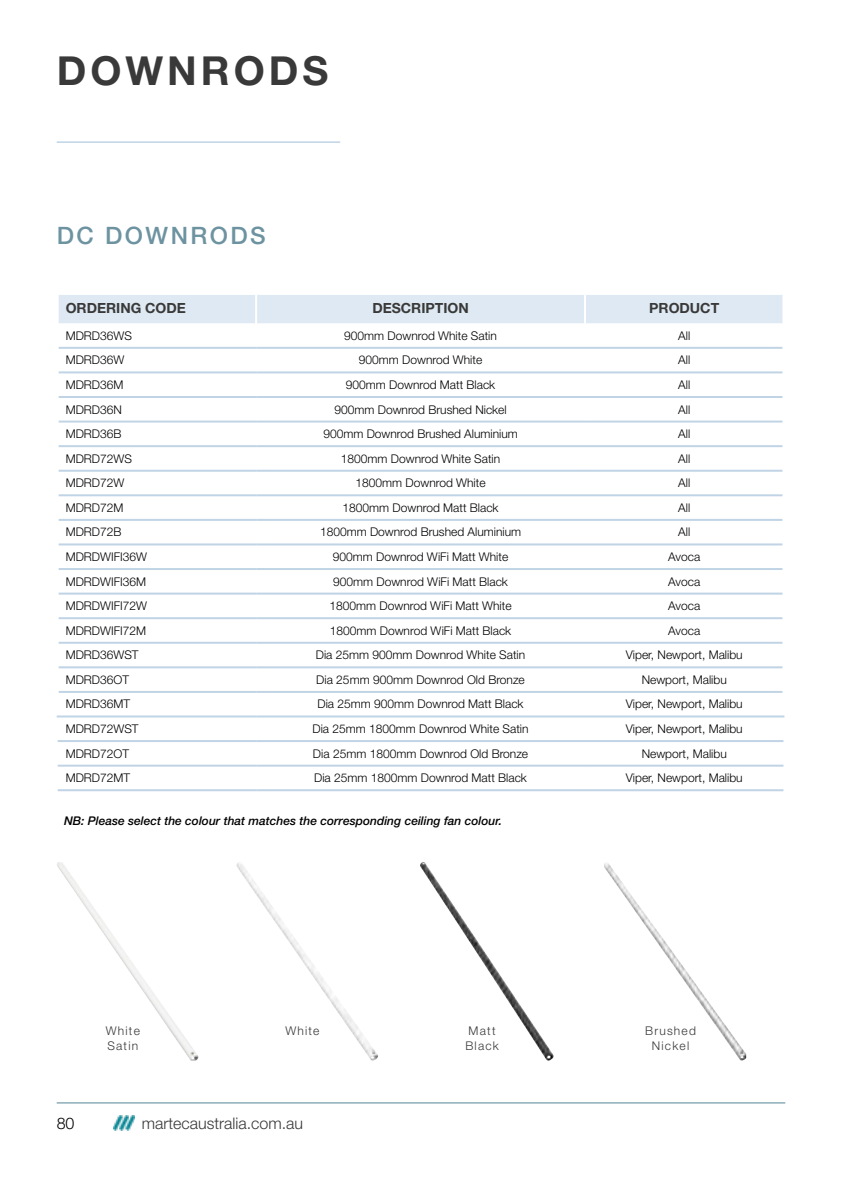
<style>
.page{position:relative;width:842px;height:1191px;background:#fff}
.page>*{position:absolute;margin:0;border:0;box-sizing:border-box;transform-origin:0 0}
.t1{font:700 40px "Helvetica Neue LT Std";letter-spacing:.1em;color:#393939}
.t2{font:500 24px "Helvetica Neue LT Std";letter-spacing:.1em;color:#6d93a1}
.t3{font:300 16px "Helvetica Neue LT Std";color:#393939}
.t4{font:300 16px "Helvetica Neue LT Std";color:#000}
.t5{font:700 14px "Helvetica Neue LT Std";color:#393939}
.t6{font:300 12px "Helvetica Neue LT Std";color:#000}
.t7{font:italic 500 12px "Helvetica Neue LT Std";color:#000}
.t8{font:300 12px/14.4px "Helvetica Neue LT Std";letter-spacing:.1em;color:#393939}
</style>
<div class="page">
<hr style="left:57px;top:141px;width:283px;height:2px;background:#c0d4e6">
<hr style="left:57px;top:1102px;width:728px;height:1px;background:#538595">
<img style="left:113px;top:1115px;width:21px;height:15px">
<div style="left:59px;top:295px;width:723px;height:28px;background:#dfe9f3"></div>
<hr style="left:255px;top:295px;width:2px;height:28px;background:#fff">
<hr style="left:584px;top:295px;width:2px;height:28px;background:#fff">
<hr style="left:59px;top:347px;width:197px;height:2px;background:#c0d4e6">
<hr style="left:59px;top:371px;width:197px;height:2px;background:#c0d4e6">
<hr style="left:59px;top:396px;width:197px;height:2px;background:#c0d4e6">
<hr style="left:256px;top:347px;width:329px;height:2px;background:#c0d4e6">
<hr style="left:256px;top:371px;width:329px;height:2px;background:#c0d4e6">
<hr style="left:256px;top:396px;width:329px;height:2px;background:#c0d4e6">
<hr style="left:585px;top:347px;width:197px;height:2px;background:#c0d4e6">
<hr style="left:585px;top:371px;width:197px;height:2px;background:#c0d4e6">
<hr style="left:585px;top:396px;width:197px;height:2px;background:#c0d4e6">
<hr style="left:59px;top:420px;width:197px;height:2px;background:#c0d4e6">
<hr style="left:256px;top:420px;width:329px;height:2px;background:#c0d4e6">
<hr style="left:585px;top:420px;width:197px;height:2px;background:#c0d4e6">
<hr style="left:59px;top:445px;width:197px;height:2px;background:#c0d4e6">
<hr style="left:256px;top:445px;width:329px;height:2px;background:#c0d4e6">
<hr style="left:585px;top:445px;width:197px;height:2px;background:#c0d4e6">
<hr style="left:59px;top:470px;width:197px;height:2px;background:#c0d4e6">
<hr style="left:59px;top:494px;width:197px;height:2px;background:#c0d4e6">
<hr style="left:59px;top:519px;width:197px;height:2px;background:#c0d4e6">
<hr style="left:256px;top:470px;width:329px;height:2px;background:#c0d4e6">
<hr style="left:256px;top:494px;width:329px;height:2px;background:#c0d4e6">
<hr style="left:256px;top:519px;width:329px;height:2px;background:#c0d4e6">
<hr style="left:585px;top:470px;width:197px;height:2px;background:#c0d4e6">
<hr style="left:585px;top:494px;width:197px;height:2px;background:#c0d4e6">
<hr style="left:585px;top:519px;width:197px;height:2px;background:#c0d4e6">
<hr style="left:59px;top:543px;width:197px;height:2px;background:#c0d4e6">
<hr style="left:59px;top:568px;width:197px;height:2px;background:#c0d4e6">
<hr style="left:256px;top:543px;width:329px;height:2px;background:#c0d4e6">
<hr style="left:256px;top:568px;width:329px;height:2px;background:#c0d4e6">
<hr style="left:585px;top:543px;width:197px;height:2px;background:#c0d4e6">
<hr style="left:585px;top:568px;width:197px;height:2px;background:#c0d4e6">
<hr style="left:59px;top:592px;width:197px;height:2px;background:#c0d4e6">
<hr style="left:256px;top:592px;width:329px;height:2px;background:#c0d4e6">
<hr style="left:585px;top:592px;width:197px;height:2px;background:#c0d4e6">
<hr style="left:59px;top:617px;width:197px;height:2px;background:#c0d4e6">
<hr style="left:256px;top:617px;width:329px;height:2px;background:#c0d4e6">
<hr style="left:585px;top:617px;width:197px;height:2px;background:#c0d4e6">
<hr style="left:59px;top:642px;width:197px;height:2px;background:#c0d4e6">
<hr style="left:256px;top:642px;width:329px;height:2px;background:#c0d4e6">
<hr style="left:585px;top:642px;width:197px;height:2px;background:#c0d4e6">
<hr style="left:59px;top:666px;width:197px;height:2px;background:#c0d4e6">
<hr style="left:256px;top:666px;width:329px;height:2px;background:#c0d4e6">
<hr style="left:585px;top:666px;width:197px;height:2px;background:#c0d4e6">
<hr style="left:59px;top:691px;width:197px;height:2px;background:#c0d4e6">
<hr style="left:256px;top:691px;width:329px;height:2px;background:#c0d4e6">
<hr style="left:585px;top:691px;width:197px;height:2px;background:#c0d4e6">
<hr style="left:57px;top:715px;width:199px;height:2px;background:#c0d4e6">
<hr style="left:58px;top:740px;width:198px;height:2px;background:#c0d4e6">
<hr style="left:58px;top:764px;width:198px;height:2px;background:#c0d4e6">
<hr style="left:58px;top:789px;width:198px;height:2px;background:#c0d4e6">
<hr style="left:256px;top:715px;width:329px;height:2px;background:#c0d4e6">
<hr style="left:256px;top:740px;width:329px;height:2px;background:#c0d4e6">
<hr style="left:256px;top:764px;width:329px;height:2px;background:#c0d4e6">
<hr style="left:256px;top:789px;width:329px;height:2px;background:#c0d4e6">
<hr style="left:585px;top:715px;width:199px;height:2px;background:#c0d4e6">
<hr style="left:585px;top:740px;width:198px;height:2px;background:#c0d4e6">
<hr style="left:585px;top:764px;width:198px;height:2px;background:#c0d4e6">
<hr style="left:585px;top:789px;width:198px;height:2px;background:#c0d4e6">
<img style="left:57px;top:862px;width:141px;height:198px">
<img style="left:604px;top:863px;width:142px;height:197px">
<img style="left:420px;top:862px;width:134px;height:198px">
<img style="left:236px;top:862px;width:142px;height:198px">
<h1 class="t1" style="left:57px;top:46px;width:273px">DOWNRODS</h1>
<h2 class="t2" style="left:57px;top:221px;width:210px">DC DOWNRODS</h2>
<p class="t5" style="left:66px;top:299px;width:122px">ORDERING CODE</p>
<p class="t5" style="left:372px;top:299px;width:98px">DESCRIPTION</p>
<p class="t5" style="left:649px;top:299px;width:72px">PRODUCT</p>
<p class="t6" style="left:66px;top:328px;width:68px">MDRD36WS</p>
<p class="t6" style="left:344px;top:328px;width:154px">900mm Downrod White Satin</p>
<p class="t6" style="left:678px;top:328px;width:13px">All</p>
<p class="t6" style="left:66px;top:353px;width:60px">MDRD36W</p>
<p class="t6" style="left:359px;top:353px;width:125px">900mm Downrod White</p>
<p class="t6" style="left:678px;top:353px;width:13px">All</p>
<p class="t6" style="left:66px;top:377px;width:59px">MDRD36M</p>
<p class="t6" style="left:346px;top:377px;width:151px">900mm Downrod Matt Black</p>
<p class="t6" style="left:678px;top:377px;width:13px">All</p>
<p class="t6" style="left:66px;top:402px;width:58px">MDRD36N</p>
<p class="t6" style="left:334px;top:402px;width:174px">900mm Downrod Brushed Nickel</p>
<p class="t6" style="left:678px;top:402px;width:13px">All</p>
<p class="t6" style="left:66px;top:426px;width:57px">MDRD36B</p>
<p class="t6" style="left:323px;top:426px;width:196px">900mm Downrod Brushed Aluminium</p>
<p class="t6" style="left:678px;top:426px;width:13px">All</p>
<p class="t6" style="left:66px;top:451px;width:68px">MDRD72WS</p>
<p class="t6" style="left:341px;top:451px;width:161px">1800mm Downrod White Satin</p>
<p class="t6" style="left:678px;top:451px;width:13px">All</p>
<p class="t6" style="left:66px;top:475px;width:60px">MDRD72W</p>
<p class="t6" style="left:356px;top:475px;width:132px">1800mm Downrod White</p>
<p class="t6" style="left:678px;top:475px;width:13px">All</p>
<p class="t6" style="left:66px;top:500px;width:59px">MDRD72M</p>
<p class="t6" style="left:343px;top:500px;width:158px">1800mm Downrod Matt Black</p>
<p class="t6" style="left:678px;top:500px;width:13px">All</p>
<p class="t6" style="left:66px;top:525px;width:57px">MDRD72B</p>
<p class="t6" style="left:320px;top:525px;width:203px">1800mm Downrod Brushed Aluminium</p>
<p class="t6" style="left:678px;top:525px;width:13px">All</p>
<p class="t6" style="left:66px;top:549px;width:83px">MDRDWIFI36W</p>
<p class="t6" style="left:333px;top:549px;width:177px">900mm Downrod WiFi Matt White</p>
<p class="t6" style="left:668px;top:549px;width:34px">Avoca</p>
<p class="t6" style="left:66px;top:574px;width:82px">MDRDWIFI36M</p>
<p class="t6" style="left:333px;top:574px;width:176px">900mm Downrod WiFi Matt Black</p>
<p class="t6" style="left:668px;top:574px;width:34px">Avoca</p>
<p class="t6" style="left:66px;top:598px;width:83px">MDRDWIFI72W</p>
<p class="t6" style="left:329px;top:598px;width:184px">1800mm Downrod WiFi Matt White</p>
<p class="t6" style="left:668px;top:598px;width:34px">Avoca</p>
<p class="t6" style="left:66px;top:623px;width:82px">MDRDWIFI72M</p>
<p class="t6" style="left:330px;top:623px;width:183px">1800mm Downrod WiFi Matt Black</p>
<p class="t6" style="left:668px;top:623px;width:34px">Avoca</p>
<p class="t6" style="left:66px;top:647px;width:74px">MDRD36WST</p>
<p class="t6" style="left:316px;top:647px;width:211px">Dia 25mm 900mm Downrod White Satin</p>
<p class="t6" style="left:626px;top:647px;width:118px">Viper, Newport, Malibu</p>
<p class="t6" style="left:66px;top:672px;width:65px">MDRD36OT</p>
<p class="t6" style="left:316px;top:672px;width:210px">Dia 25mm 900mm Downrod Old Bronze</p>
<p class="t6" style="left:642px;top:672px;width:87px">Newport, Malibu</p>
<p class="t6" style="left:66px;top:697px;width:66px">MDRD36MT</p>
<p class="t6" style="left:318px;top:697px;width:208px">Dia 25mm 900mm Downrod Matt Black</p>
<p class="t6" style="left:626px;top:697px;width:118px">Viper, Newport, Malibu</p>
<p class="t6" style="left:66px;top:721px;width:74px">MDRD72WST</p>
<p class="t6" style="left:313px;top:721px;width:218px">Dia 25mm 1800mm Downrod White Satin</p>
<p class="t6" style="left:626px;top:721px;width:118px">Viper, Newport, Malibu</p>
<p class="t6" style="left:66px;top:746px;width:65px">MDRD72OT</p>
<p class="t6" style="left:313px;top:746px;width:217px">Dia 25mm 1800mm Downrod Old Bronze</p>
<p class="t6" style="left:642px;top:746px;width:87px">Newport, Malibu</p>
<p class="t6" style="left:66px;top:770px;width:66px">MDRD72MT</p>
<p class="t6" style="left:314px;top:770px;width:214px">Dia 25mm 1800mm Downrod Matt Black</p>
<p class="t6" style="left:626px;top:770px;width:118px">Viper, Newport, Malibu</p>
<p class="t7" style="left:64px;top:814px;width:439px">NB: Please select the colour that matches the corresponding ceiling fan colour.</p>
<p class="t8" style="left:106px;top:1023px;width:36px">White<br>Satin</p>
<p class="t8" style="left:285px;top:1023px;width:36px">White</p>
<p class="t8" style="left:465px;top:1023px;width:35px">Matt<br>Black</p>
<p class="t8" style="left:645px;top:1023px;width:52px;text-align:center">Brushed<br>Nickel</p>
<h3 class="t4" style="left:57px;top:1113px;width:19px">80</h3>
<h3 class="t3" style="left:142px;top:1113px;width:163px">martecaustralia.com.au</h3>
</div>
